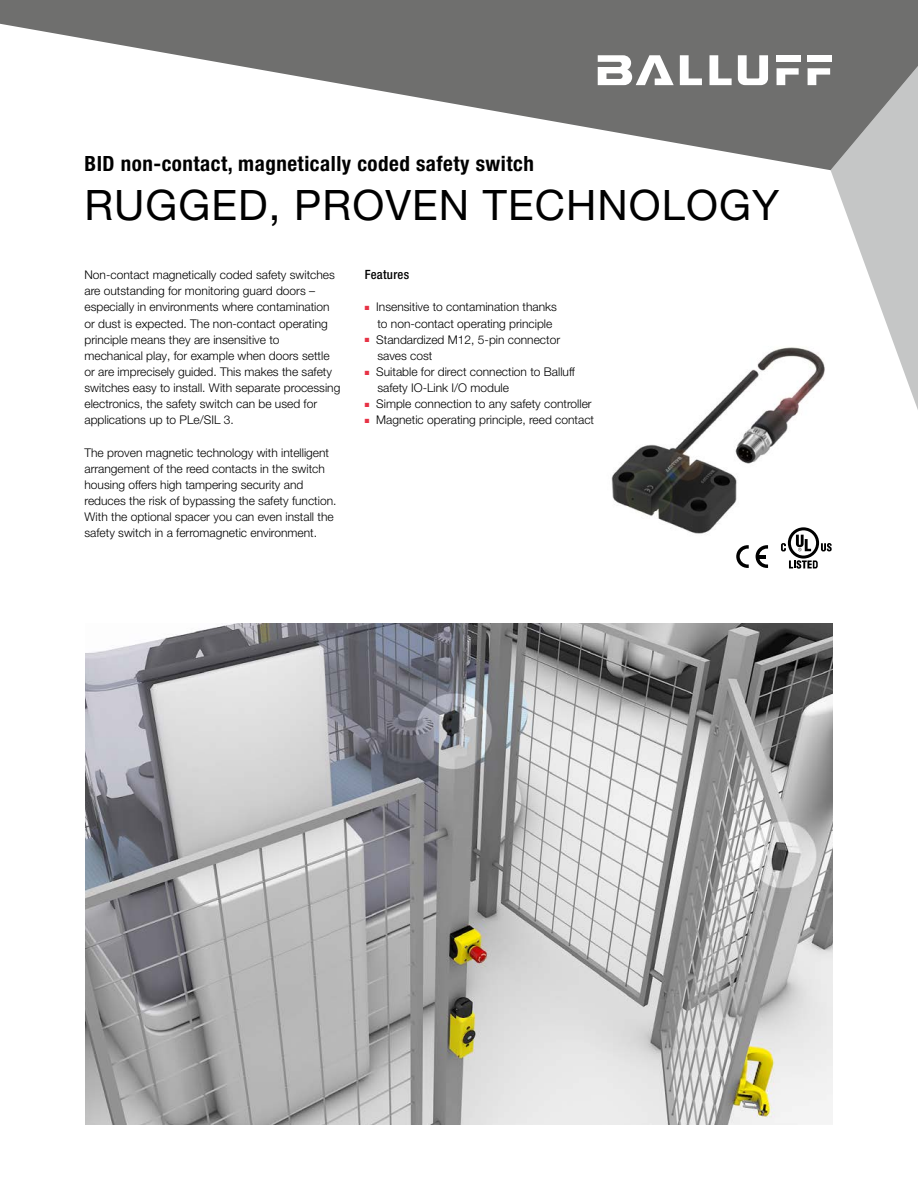
<style>
.page{position:relative;width:918px;height:1188px;background:#fff}
.page>*{position:absolute;margin:0;border:0;box-sizing:border-box;transform-origin:0 0}
.t1{font:42px "Helvetica Neue LT Pro";letter-spacing:.025em;color:#000}
.t2{font:700 condensed 21px "Helvetica Neue LT Pro";letter-spacing:.025em;color:#000}
.t3{font:500 condensed 12.75px "Helvetica Neue LT Pro";letter-spacing:.02em;color:#000}
.t4{font:300 12px/16.2px "Helvetica Neue LT Pro";color:#000}
.s1{color:#e73245}
</style>
<div class="page">
<svg style="left:0;top:0;width:918px;height:167px;fill:#6f6f6e"></svg>
<svg style="left:598px;top:55px;width:76px;height:30px"></svg>
<svg style="left:680px;top:55px;width:22px;height:30px"></svg>
<svg style="left:710px;top:55px;width:22px;height:30px"></svg>
<svg style="left:738px;top:55px;width:30px;height:30px"></svg>
<svg style="left:777px;top:68px;width:22px;height:17px"></svg>
<div style="left:777px;top:55px;width:24px;height:7px;background:#fff"></div>
<svg style="left:808px;top:51px;width:110px;height:359px"></svg>
<div style="left:808px;top:55px;width:24px;height:7px;background:#fff"></div>
<img style="left:611px;top:323px;width:219px;height:230px">
<svg style="left:736px;top:545px;width:13px;height:23px"></svg>
<svg style="left:756px;top:545px;width:12px;height:23px"></svg>
<div style="left:788px;top:527px;width:31px;height:32px;border:3px solid #000;border-radius:50%"></div>
<svg style="left:796px;top:535px;width:15px;height:16px"></svg>
<svg style="left:789px;top:560px;width:29px;height:9px"></svg>
<svg style="left:821px;top:543px;width:11px;height:8px"></svg>
<svg style="left:781px;top:543px;width:5px;height:8px"></svg>
<img style="left:85px;top:624px;width:748px;height:500px">
<h2 class="t2" style="left:84px;top:151px;width:451px">BID non-contact, magnetically coded safety switch</h2>
<h1 class="t1" style="left:84px;top:179px;width:696px">RUGGED, PROVEN TECHNOLOGY</h1>
<p class="t4" style="left:84px;top:267px;width:257px">Non-contact magnetically coded safety switches are outstanding for monitoring guard doors – especially in environments where contamination or dust is expected. The non-contact operating principle means they are insensitive to mechanical play, for example when doors settle or are imprecisely guided. This makes the safety switches easy to install. With separate processing electronics, the safety switch can be used for applications up to PLe/SIL 3.</p>
<p class="t4" style="left:84px;top:444px;width:254px">The proven magnetic technology with intelligent arrangement of the reed contacts in the switch housing offers high tampering security and reduces the risk of bypassing the safety function.<br>With the optional spacer you can even install the safety switch in a ferromagnetic environment.</p>
<p class="t3" style="left:365px;top:267px;width:46px">Features</p>
<p class="t4" style="left:377px;top:299px;width:181px;text-indent:-13px"><span class="s1">■</span> Insensitive to contamination thanks to non-contact operating principle</p>
<p class="t4" style="left:377px;top:331px;width:184px;text-indent:-13px"><span class="s1">■</span> Standardized M12, 5-pin connector saves cost</p>
<p class="t4" style="left:377px;top:363px;width:199px;text-indent:-13px"><span class="s1">■</span> Suitable for direct connection to Balluff safety IO-Link I/O module</p>
<p class="t4" style="left:365px;top:396px;width:229px"><span class="s1">■</span> Simple connection to any safety controller</p>
<p class="t4" style="left:365px;top:412px;width:231px"><span class="s1">■</span> Magnetic operating principle, reed contact</p>
</div>
